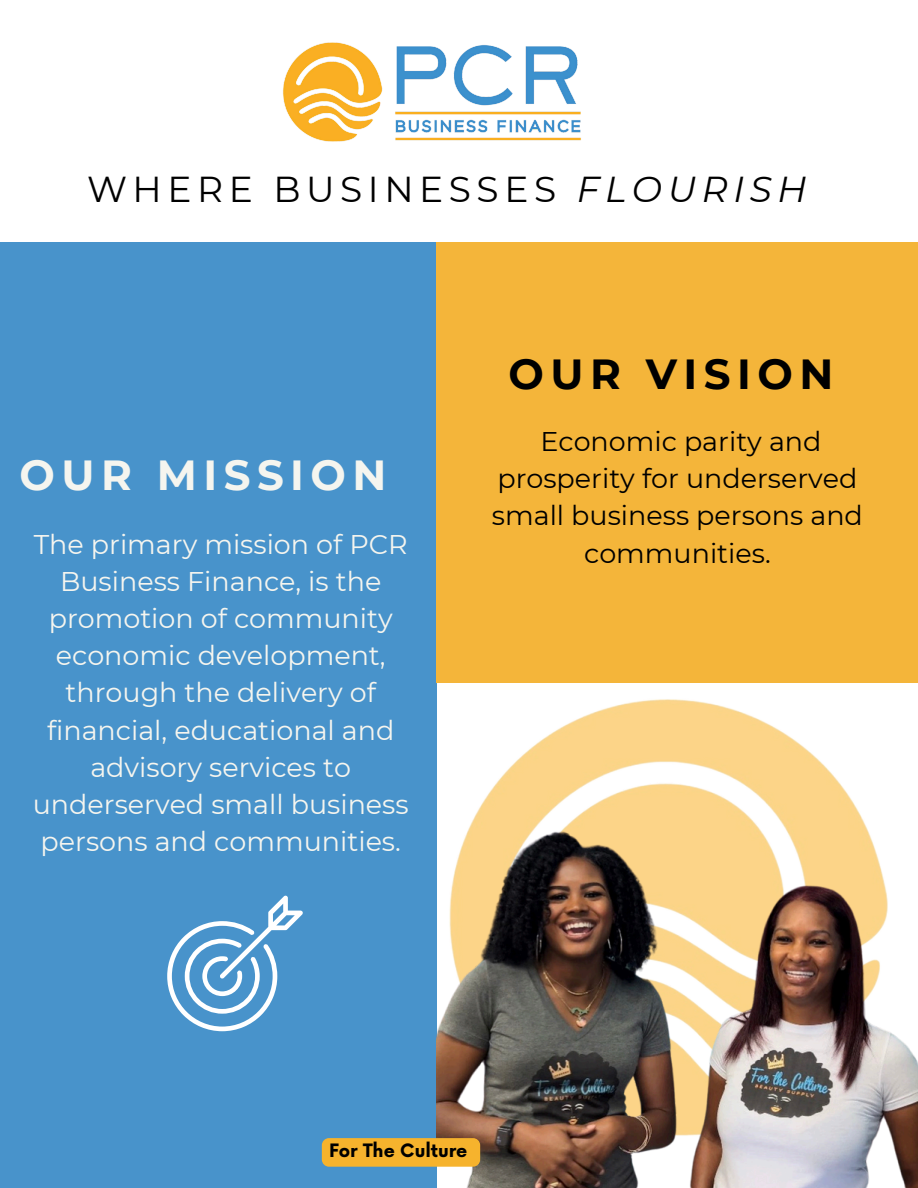
<style>
.page{position:relative;width:918px;height:1188px;background:#fff}
.page>*{position:absolute;margin:0;border:0;box-sizing:border-box;transform-origin:0 0}
.t1{font:700 42px "Montserrat";letter-spacing:.155em;color:#f5f5ef}
.t2{font:700 42px "Montserrat";letter-spacing:.155em;color:#000}
.t3{font:36px "Montserrat";letter-spacing:.155em;color:#000}
.t4{font:27px/37.2px "Montserrat";color:#f5f5ef;text-align:center}
.t5{font:27px/37.2px "Montserrat";color:#000;text-align:center}
.t6{font:700 18px "Now";color:#000}
.s1{font-style:italic}
</style>
<div class="page">
<img style="left:484px;top:699px;width:369px;height:102px">
<div style="left:0;top:242px;width:437px;height:946px;background:#4893cb"></div>
<div style="left:437px;top:242px;width:481px;height:441px;background:#f4b53a"></div>
<svg style="left:167px;top:895px;width:136px;height:136px"></svg>
<img style="left:437px;top:801px;width:481px;height:387px">
<img style="left:283px;top:42px;width:298px;height:100px">
<div style="left:322px;top:1138px;width:158px;height:29px;background:#f6b32d;border-radius:7px"></div>
<h3 class="t3" style="left:87px;top:167px;width:721px">WHERE BUSINESSES <span class="s1">FLOURISH</span></h3>
<h1 class="t1" style="left:19px;top:449px;width:368px">OUR MISSION</h1>
<h3 class="t4" style="left:33px;top:526px;width:377px">The primary mission of PCR<br>Business Finance, is the promotion of community economic development, through the delivery of financial, educational and advisory services to underserved small business persons and communities.</h3>
<h1 class="t2" style="left:509px;top:349px;width:326px">OUR VISION</h1>
<p class="t5" style="left:492px;top:423px;width:373px">Economic parity and prosperity for underserved small business persons and communities.</p>
<p class="t6" style="left:329px;top:1141px;width:140px">For The Culture</p>
</div>
